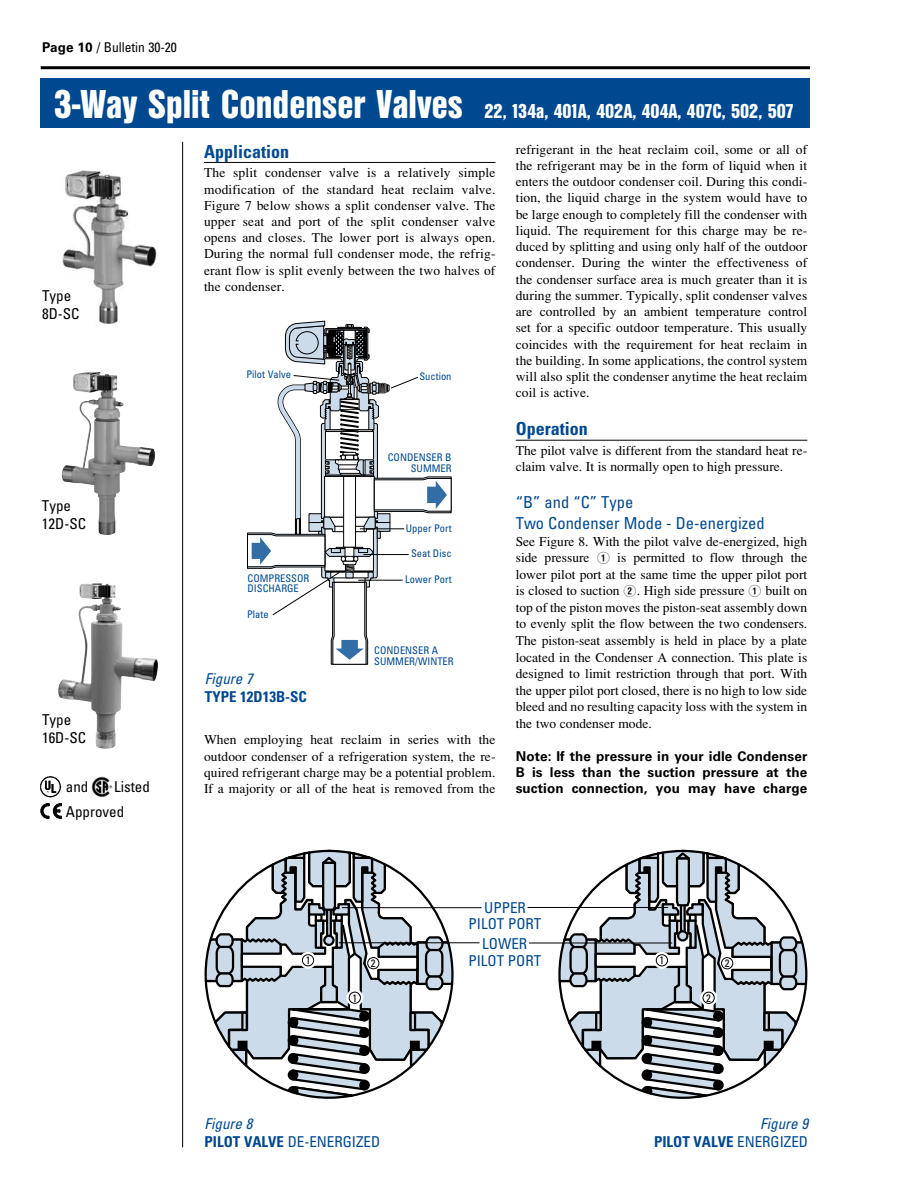
<style>
.page{position:relative;width:918px;height:1188px;background:#fff}
.page>*{position:absolute;margin:0;border:0;box-sizing:border-box;transform-origin:0 0}
.t1{font:21px "Nimbus San D Blac Cond";color:#fff}
.t2{font:700 condensed 18px "Univers";color:#004990}
.t3{font:condensed 16.5px/21.6px "Univers";color:#004990}
.t4{font:condensed 15px/16.5px "Univers";color:#004990;text-align:center}
.t5{font:condensed 15px/18px "Univers";color:#000}
.t6{font:700 condensed 15px/18px "Univers";color:#004990;text-align:right}
.t7{font:italic condensed 15px "Univers";color:#004990}
.t8{font:13.5px/16.2px "Times";letter-spacing:.01em;color:#000;text-align:justify}
.t9{font:700 13.5px/16.2px "Univers";letter-spacing:.005em;color:#000;text-align:justify}
.t10{font:condensed 13.5px "Univers";color:#000}
.t11{font:condensed 10.65px "Univers";color:#000}
.t12{font:condensed 10.5px/10.5px "Univers";color:#004990}
.s1{font-weight:700;font-stretch:normal}
.s2{font-size:42px}
.s3{font-family:"Numerics P02"}
.s4{font-style:italic}
.s5{font-weight:700}
.s6{font-weight:400;font-style:italic}
.s7{font-weight:400}
</style>
<div class="page">
<div style="left:41px;top:78px;width:769px;height:50px;background:#004990"></div>
<hr style="left:41px;top:66px;width:769px;height:3px;background:#000">
<hr style="left:204px;top:162px;width:292px;height:1px;background:#000">
<hr style="left:516px;top:440px;width:291px;height:1px;background:#000">
<svg style="left:247px;top:321px;width:204px;height:344px"></svg>
<svg style="left:205px;top:850px;width:249px;height:249px"></svg>
<div style="left:361px;top:866px;width:7px;height:7px;border:2px solid #000"></div>
<div style="left:346px;top:989px;width:17px;height:17px;border:6px solid #fff;border-radius:50%"></div>
<div style="left:349px;top:992px;width:11px;height:11px;background:#fff;border-radius:50%"></div>
<div style="left:349px;top:992px;width:12px;height:12px;border:1px solid #000;border-radius:50%"></div>
<div style="left:300px;top:952px;width:16px;height:17px;border:6px solid #fff;border-radius:50%"></div>
<div style="left:302px;top:955px;width:12px;height:11px;background:#fff;border-radius:50%"></div>
<div style="left:302px;top:954px;width:12px;height:12px;border:1px solid #000;border-radius:50%"></div>
<div style="left:368px;top:958px;width:11px;height:11px;background:#fff;border-radius:50%"></div>
<div style="left:367px;top:957px;width:12px;height:12px;border:1px solid #000;border-radius:50%"></div>
<svg style="left:558px;top:850px;width:249px;height:249px"></svg>
<div style="left:715px;top:866px;width:7px;height:7px;border:2px solid #000"></div>
<div style="left:700px;top:989px;width:17px;height:17px;border:6px solid #fff;border-radius:50%"></div>
<div style="left:703px;top:992px;width:11px;height:11px;background:#fff;border-radius:50%"></div>
<div style="left:703px;top:992px;width:12px;height:12px;border:1px solid #000;border-radius:50%"></div>
<div style="left:653px;top:952px;width:17px;height:17px;border:6px solid #fff;border-radius:50%"></div>
<div style="left:656px;top:955px;width:12px;height:11px;background:#fff;border-radius:50%"></div>
<div style="left:656px;top:954px;width:12px;height:12px;border:1px solid #000;border-radius:50%"></div>
<div style="left:722px;top:958px;width:11px;height:11px;background:#fff;border-radius:50%"></div>
<div style="left:721px;top:957px;width:12px;height:12px;border:1px solid #000;border-radius:50%"></div>
<hr style="left:527px;top:907px;width:141px;height:1px;background:#000">
<hr style="left:529px;top:943px;width:143px;height:1px;background:#000">
<hr style="left:342px;top:907px;width:140px;height:1px;background:#000">
<hr style="left:339px;top:942px;width:141px;height:1px;background:#000">
<img style="left:62px;top:372px;width:92px;height:163px">
<img style="left:62px;top:170px;width:95px;height:154px">
<img style="left:58px;top:583px;width:99px;height:166px">
<hr style="left:182px;top:142px;width:1px;height:1006px;background:#000">
<img style="left:40px;top:777px;width:21px;height:21px">
<img style="left:91px;top:777px;width:21px;height:21px">
<svg style="left:41px;top:803px;width:21px;height:16px"></svg>
<p class="t10" style="left:42px;top:39px;width:136px"><span class="s1">Page 10</span> / Bulletin 30-20</p>
<h1 class="t1" style="left:54px;top:99px;width:741px"><span class="s2">3-Way Split Condenser Valves</span> 22, 134a, 401A, 402A, 404A, 407C, 502, 507</h1>
<h2 class="t2" style="left:204px;top:140px;width:87px">Application</h2>
<p class="t8" style="left:204px;top:165px;width:293px">The split condenser valve is a relatively simple modification of the standard heat reclaim valve.<br>Figure 7 below shows a split condenser valve. The upper seat and port of the split condenser valve opens and closes. The lower port is always open.<br>During the normal full condenser mode, the refrig&shy;erant flow is split evenly between the two halves of the condenser.</p>
<p class="t8" style="left:516px;top:141px;width:293px">refrigerant in the heat reclaim coil, some or all of the refrigerant may be in the form of liquid when it enters the outdoor condenser coil. During this condi&shy;tion, the liquid charge in the system would have to be large enough to completely fill the condenser with liquid. The requirement for this charge may be re&shy;duced by splitting and using only half of the outdoor condenser. During the winter the effectiveness of the condenser surface area is much greater than it is during the summer. Typically, split condenser valves are controlled by an ambient temperature control set for a specific outdoor temperature. This usually coincides with the requirement for heat reclaim in the building. In some applications, the control system will also split the condenser anytime the heat reclaim coil is active.</p>
<h2 class="t2" style="left:516px;top:418px;width:73px">Operation</h2>
<p class="t8" style="left:516px;top:443px;width:293px">The pilot valve is different from the standard heat re&shy;claim valve. It is normally open to high pressure.</p>
<p class="t3" style="left:516px;top:491px;width:250px">“B” and “C” Type<br>Two Condenser Mode - De-energized</p>
<p class="t8" style="left:516px;top:533px;width:293px">See Figure 8. With the pilot valve de-energized, high side pressure <span class="s3">Q</span> is permitted to flow through the lower pilot port at the same time the upper pilot port is closed to suction <span class="s3">W</span>. High side pressure <span class="s3">Q</span> built on top of the piston moves the piston-seat assembly down to evenly split the flow between the two condensers.<br>The piston-seat assembly is held in place by a plate located in the Condenser A connection. This plate is designed to limit restriction through that port. With the upper pilot port closed, there is no high to low side bleed and no resulting capacity loss with the system in the two condenser mode.</p>
<p class="t9" style="left:516px;top:748px;width:293px">Note: If the pressure in your idle Condenser B is less than the suction pressure at the suction connection, you may have charge</p>
<p class="t5" style="left:42px;top:286px;width:39px">Type<br>8D-SC</p>
<p class="t12" style="left:246px;top:369px;width:46px">Pilot Valve</p>
<p class="t12" style="left:419px;top:371px;width:34px">Suction</p>
<p class="t12" style="left:388px;top:452px;width:65px;text-align:right">CONDENSER B<br>SUMMER</p>
<p class="t5" style="left:42px;top:497px;width:46px">Type<br>12D-SC</p>
<p class="t12" style="left:406px;top:523px;width:47px">Upper Port</p>
<p class="t12" style="left:411px;top:548px;width:42px">Seat Disc</p>
<p class="t12" style="left:405px;top:574px;width:48px">Lower Port</p>
<p class="t12" style="left:248px;top:572px;width:63px">COMPRESSOR<br>DISCHARGE</p>
<p class="t12" style="left:247px;top:609px;width:23px">Plate</p>
<p class="t12" style="left:374px;top:645px;width:81px">CONDENSER A<br>SUMMER/WINTER</p>
<p class="t7" style="left:205px;top:669px;width:49px">Fig-ure 7</p>
<p class="t6" style="left:205px;top:688px;width:103px">TYPE 12D13B-SC</p>
<p class="t5" style="left:42px;top:710px;width:46px">Type<br>16D-SC</p>
<p class="t5" style="left:66px;top:777px;width:24px">and</p>
<p class="t8" style="left:204px;top:732px;width:293px">When employing heat reclaim in series with the outdoor condenser of a refrigeration system, the re&shy;quired refrigerant charge may be a potential problem.<br>If a majority or all of the heat is removed from the</p>
<p class="t5" style="left:66px;top:774px;width:85px;line-height:25.5px;text-indent:48px">Listed<br>Approved</p>
<p class="t11" style="left:306px;top:954px;width:6px">1</p>
<p class="t11" style="left:371px;top:956px;width:6px">2</p>
<p class="t11" style="left:352px;top:991px;width:6px">1</p>
<p class="t4" style="left:469px;top:899px;width:74px">UPPER<br>PILOT PORT</p>
<p class="t4" style="left:468px;top:935px;width:74px">LOWER<br>PILOT PORT</p>
<p class="t11" style="left:660px;top:954px;width:6px">1</p>
<p class="t11" style="left:725px;top:957px;width:6px">2</p>
<p class="t11" style="left:706px;top:991px;width:6px">2</p>
<p class="t4" style="left:205px;top:1115px;width:177px;line-height:18px;text-align:left"><span class="s4">Fig-ure 8<br></span><span class="s5">PILOT VALVE</span> DE-ENERGIZED</p>
<p class="t6" style="left:654px;top:1115px;width:156px"><span class="s6">Fig-ure 9<br></span>PILOT VALVE <span class="s7">ENERGIZED</span></p>
</div>
